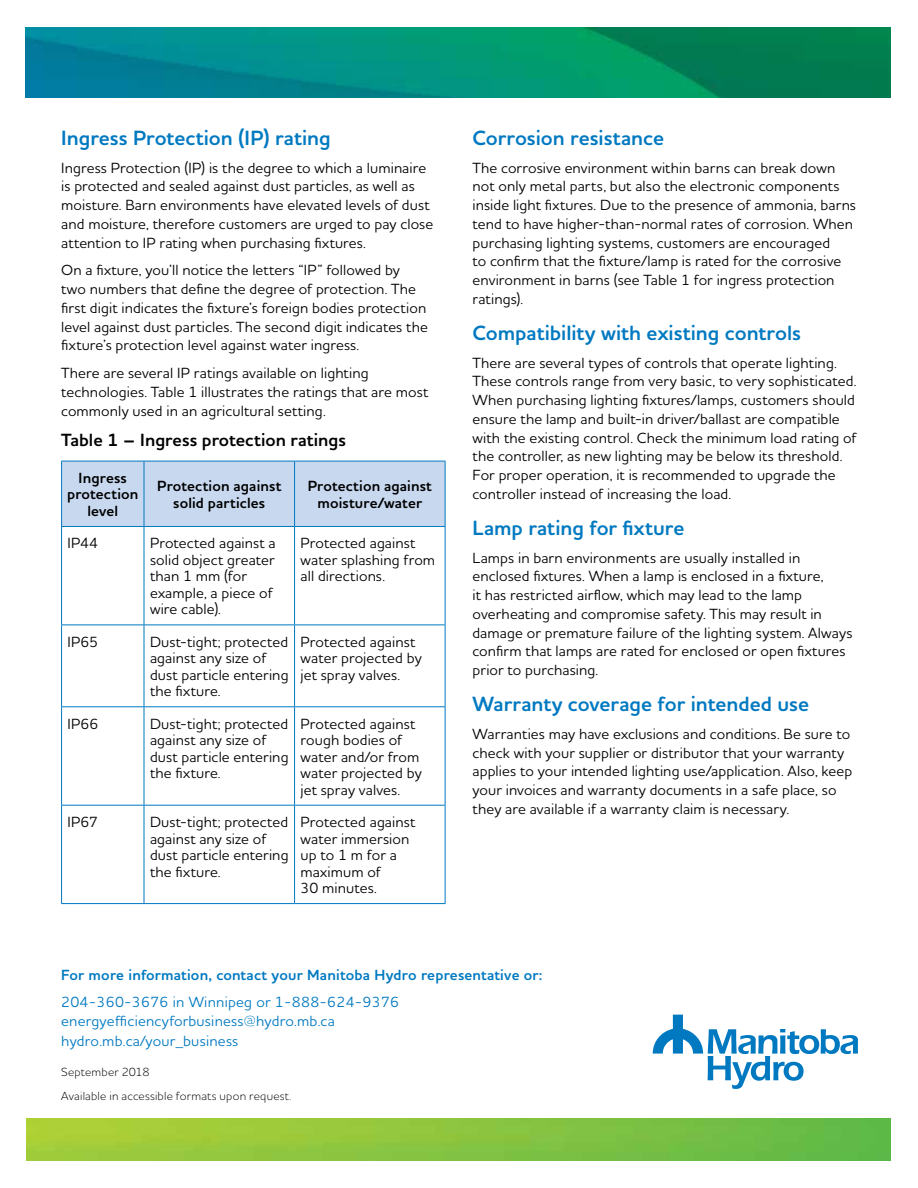
<style>
.page{position:relative;width:918px;height:1188px;background:#fff}
.page>*{position:absolute;margin:0;border:0;box-sizing:border-box;transform-origin:0 0}
.t1{font:700 21px "MH Houschka Std";color:#0079c1}
.t2{font:700 18px "MH Houschka Std";color:#000}
.t3{font:15px/18.8px "MH Houschka Std";letter-spacing:.005em;color:#000}
.t4{font:15px/19.5px "MH Houschka Std";letter-spacing:.015em;color:#0079c1}
.t5{font:700 15px/16.5px "MH Houschka Std";letter-spacing:.01em;color:#000;text-align:center}
.t6{font:700 15px "MH Houschka Std";letter-spacing:.015em;color:#0079c1}
.t7{font:300 12px/24px "MH Houschka Std";letter-spacing:.015em;color:#000}
</style>
<div class="page">
<img style="left:27px;top:1119px;width:864px;height:42px">
<svg style="left:526px;top:97px;width:159px;height:1px"></svg>
<svg style="left:697px;top:97px;width:138px;height:1px"></svg>
<img style="left:25px;top:27px;width:866px;height:70px">
<svg style="left:653px;top:1015px;width:205px;height:74px"></svg>
<div style="left:62px;top:462px;width:383px;height:64px;background:#c7d8ef"></div>
<hr style="left:61px;top:461px;width:83px;height:1px;background:#0079c1">
<hr style="left:61px;top:461px;width:1px;height:65px;background:#0079c1">
<hr style="left:144px;top:461px;width:151px;height:1px;background:#0079c1">
<hr style="left:144px;top:461px;width:1px;height:65px;background:#0079c1">
<hr style="left:295px;top:461px;width:151px;height:1px;background:#0079c1">
<hr style="left:294px;top:461px;width:1px;height:65px;background:#0079c1">
<hr style="left:445px;top:461px;width:1px;height:65px;background:#0079c1">
<hr style="left:61px;top:526px;width:83px;height:1px;background:#0079c1">
<hr style="left:61px;top:527px;width:1px;height:98px;background:#0079c1">
<hr style="left:144px;top:526px;width:151px;height:1px;background:#0079c1">
<hr style="left:144px;top:527px;width:1px;height:98px;background:#0079c1">
<hr style="left:295px;top:526px;width:151px;height:1px;background:#0079c1">
<hr style="left:294px;top:527px;width:1px;height:98px;background:#0079c1">
<hr style="left:445px;top:527px;width:1px;height:98px;background:#0079c1">
<hr style="left:61px;top:625px;width:83px;height:1px;background:#0079c1">
<hr style="left:61px;top:625px;width:1px;height:81px;background:#0079c1">
<hr style="left:144px;top:625px;width:151px;height:1px;background:#0079c1">
<hr style="left:144px;top:625px;width:1px;height:81px;background:#0079c1">
<hr style="left:295px;top:625px;width:151px;height:1px;background:#0079c1">
<hr style="left:294px;top:625px;width:1px;height:81px;background:#0079c1">
<hr style="left:445px;top:625px;width:1px;height:81px;background:#0079c1">
<hr style="left:61px;top:706px;width:83px;height:1px;background:#0079c1">
<hr style="left:61px;top:707px;width:1px;height:98px;background:#0079c1">
<hr style="left:144px;top:706px;width:151px;height:1px;background:#0079c1">
<hr style="left:144px;top:707px;width:1px;height:98px;background:#0079c1">
<hr style="left:295px;top:706px;width:151px;height:1px;background:#0079c1">
<hr style="left:294px;top:707px;width:1px;height:98px;background:#0079c1">
<hr style="left:445px;top:707px;width:1px;height:98px;background:#0079c1">
<hr style="left:61px;top:805px;width:83px;height:1px;background:#0079c1">
<hr style="left:61px;top:806px;width:1px;height:97px;background:#0079c1">
<hr style="left:144px;top:805px;width:151px;height:1px;background:#0079c1">
<hr style="left:144px;top:806px;width:1px;height:97px;background:#0079c1">
<hr style="left:295px;top:805px;width:151px;height:1px;background:#0079c1">
<hr style="left:294px;top:806px;width:1px;height:97px;background:#0079c1">
<hr style="left:445px;top:806px;width:1px;height:97px;background:#0079c1">
<hr style="left:61px;top:903px;width:83px;height:1px;background:#0079c1">
<hr style="left:144px;top:903px;width:151px;height:1px;background:#0079c1">
<hr style="left:295px;top:903px;width:151px;height:1px;background:#0079c1">
<h1 class="t1" style="left:61px;top:124px;width:271px">Ingress Protection (IP) rating</h1>
<p class="t3" style="left:61px;top:158px;width:374px">Ingress Protection (IP) is the degree to which a luminaire is protected and sealed against dust particles, as well as moisture. Barn environments have elevated levels of dust and moisture, therefore customers are urged to pay close attention to IP rating when purchasing fixtures.</p>
<p class="t3" style="left:61px;top:261px;width:368px">On a fixture, you’ll notice the letters “IP” followed by two numbers that define the degree of protection. The first digit indicates the fixture’s foreign bodies protection level against dust particles. The second digit indicates the fixture’s protection level against water ingress.</p>
<p class="t3" style="left:61px;top:363px;width:369px">There are several IP ratings available on lighting technologies. Table 1 illustrates the ratings that are most commonly used in an agricultural setting.</p>
<p class="t2" style="left:61px;top:428px;width:286px">Table 1 – Ingress protection ratings</p>
<p class="t5" style="left:67px;top:470px;width:73px">Ingress protection level</p>
<p class="t5" style="left:157px;top:478px;width:126px">Protection against solid particles</p>
<p class="t5" style="left:308px;top:478px;width:126px">Protection against moisture/water</p>
<p class="t3" style="left:68px;top:534px;width:32px">IP44</p>
<p class="t3" style="left:150px;top:535px;width:127px;line-height:16.5px">Protected against a solid object greater than 1 mm (for example, a piece of wire cable).</p>
<p class="t3" style="left:301px;top:535px;width:136px;line-height:16.5px">Protected against water splashing from all directions.</p>
<p class="t3" style="left:68px;top:632px;width:32px">IP65</p>
<p class="t3" style="left:150px;top:633px;width:140px;line-height:16.5px">Dust-tight; protected against any size of dust particle entering the fixture.</p>
<p class="t3" style="left:301px;top:633px;width:123px;line-height:16.5px">Protected against water projected by jet spray valves.</p>
<p class="t3" style="left:68px;top:714px;width:32px">IP66</p>
<p class="t3" style="left:150px;top:715px;width:140px;line-height:16.5px">Dust-tight; protected against any size of dust particle entering the fixture.</p>
<p class="t3" style="left:301px;top:715px;width:123px;line-height:16.5px">Protected against rough bodies of water and/or from water projected by jet spray valves.</p>
<p class="t3" style="left:68px;top:812px;width:32px">IP67</p>
<p class="t3" style="left:150px;top:813px;width:140px;line-height:16.5px">Dust-tight; protected against any size of dust particle entering the fixture.</p>
<p class="t3" style="left:301px;top:813px;width:116px;line-height:16.5px">Protected against water immersion up to 1 m for a maximum of<br>30 minutes.</p>
<h1 class="t1" style="left:472px;top:124px;width:193px">Corrosion resistance</h1>
<p class="t3" style="left:472px;top:158px;width:385px">The corrosive environment within barns can break down not only metal parts, but also the electronic components inside light fixtures. Due to the presence of ammonia, barns tend to have higher-than-normal rates of corrosion. When purchasing lighting systems, customers are encouraged<br>to confirm that the fixture/lamp is rated for the corrosive environment in barns (see Table 1 for ingress protection ratings).</p>
<h1 class="t1" style="left:472px;top:319px;width:330px">Compatibility with existing controls</h1>
<p class="t3" style="left:472px;top:353px;width:386px">There are several types of controls that operate lighting.<br>These controls range from very basic, to very sophisticated.<br>When purchasing lighting fixtures/lamps, customers should ensure the lamp and built-in driver/ballast are compatible with the existing control. Check the minimum load rating of the controller, as new lighting may be below its threshold.<br>For proper operation, it is recommended to upgrade the controller instead of increasing the load.</p>
<h1 class="t1" style="left:472px;top:514px;width:213px">Lamp rating for fixture</h1>
<p class="t3" style="left:472px;top:548px;width:382px">Lamps in barn environments are usually installed in enclosed fixtures. When a lamp is enclosed in a fixture,<br>it has restricted airflow, which may lead to the lamp overheating and compromise safety. This may result in damage or premature failure of the lighting system. Always confirm that lamps are rated for enclosed or open fixtures prior to purchasing.</p>
<h1 class="t1" style="left:472px;top:690px;width:338px">Warranty coverage for intended use</h1>
<p class="t3" style="left:472px;top:724px;width:381px">Warranties may have exclusions and conditions. Be sure to check with your supplier or distributor that your warranty applies to your intended lighting use/application. Also, keep your invoices and warranty documents in a safe place, so they are available if a warranty claim is necessary.</p>
<p class="t6" style="left:61px;top:966px;width:483px">For more information, contact your Manitoba Hydro representative or:</p>
<p class="t4" style="left:61px;top:991px;width:340px">204-360-3676 in Winnipeg or 1-888-624-9376 energyefficiencyforbusiness@hydro.mb.ca hydro.mb.ca/your_business</p>
<p class="t7" style="left:61px;top:1059px;width:232px">September 2018<br>Available in accessible formats upon request.</p>
</div>
